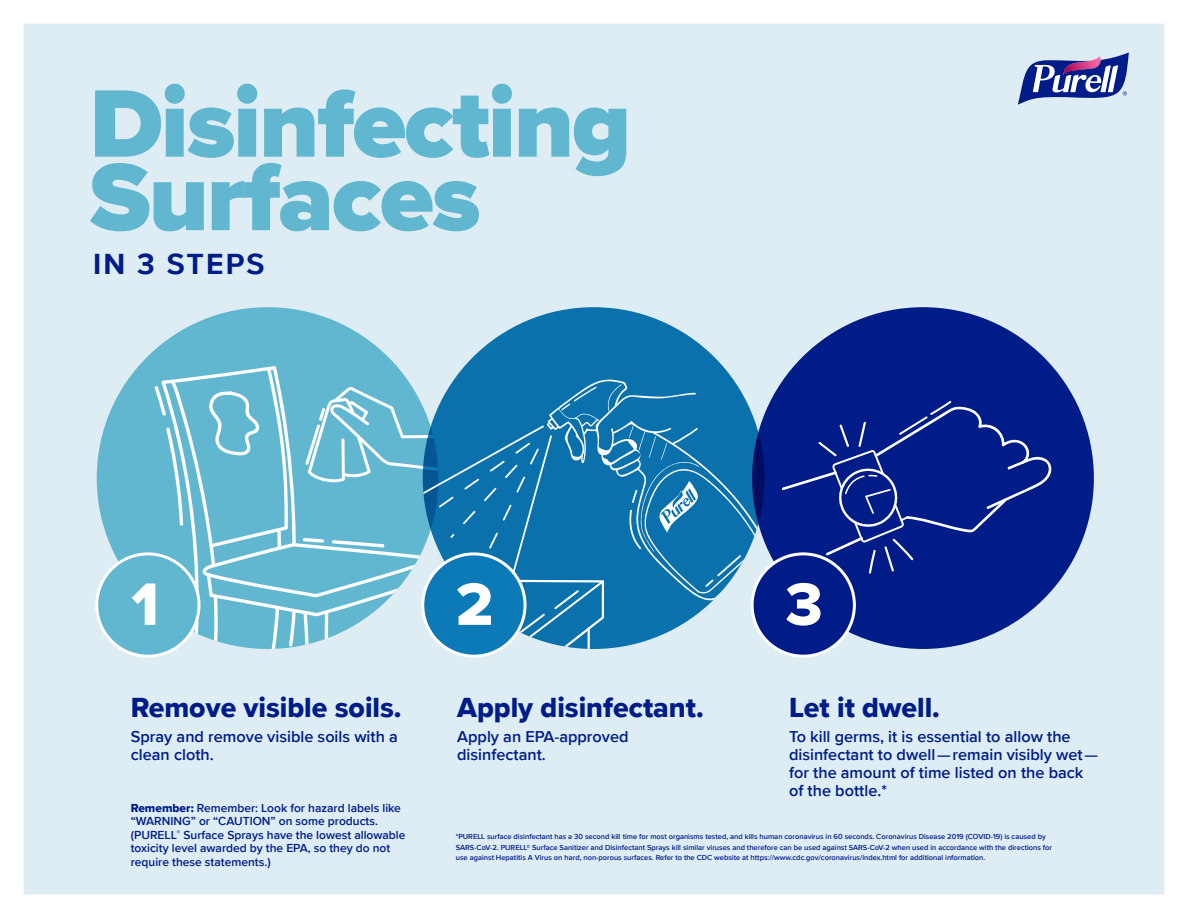
<style>
.page{position:relative;width:1188px;height:918px;background:#fff}
.page>*{position:absolute;margin:0;border:0;box-sizing:border-box;transform-origin:0 0}
.t1{font:900 99.3px/73.5px "Proxima Nova";letter-spacing:-.02em;color:#61b6d0}
.t2{font:62.1px "Proxima Nova Extrabld";color:#fff}
.t3{font:700 30px "Proxima Nova";letter-spacing:.07em;color:#001c88}
.t4{font:28.5px "Proxima Nova Extrabld";color:#001c88}
.t5{font:600 16.35px/18.1px "Proxima Nova";color:#001c88}
.t6{font:600 12px/13.5px "Proxima Nova";color:#001c88}
.t7{font:600 7.5px/10.5px "Proxima Nova";color:#001c88}
.s1{font-family:"Proxima Nova Extrabld";font-weight:400}
</style>
<div class="page">
<div style="left:23px;top:23px;width:1142px;height:872px;background:#ddedf3"></div>
<svg style="left:1018px;top:52px;width:111px;height:53px;background:#7f8ac0"></svg>
<div style="left:97px;top:307px;width:341px;height:342px;background:#61b6d0;border-radius:50%"></div>
<div style="left:752px;top:307px;width:342px;height:342px;background:#001c88;border-radius:50%"></div>
<svg style="left:781px;top:401px;width:271px;height:173px"></svg>
<div style="left:97px;top:554px;width:102px;height:102px;background:#61b6d0;border-radius:50%"></div>
<div style="left:95px;top:552px;width:106px;height:106px;border:3px solid #fff;border-radius:50%"></div>
<div style="left:752px;top:554px;width:102px;height:102px;background:#001c88;border-radius:50%"></div>
<div style="left:751px;top:552px;width:105px;height:106px;border:3px solid #fff;border-radius:50%"></div>
<div style="left:423px;top:307px;width:342px;height:342px;background:#0a71ad;border-radius:50%"></div>
<svg style="left:154px;top:366px;width:611px;height:283px"></svg>
<div style="left:423px;top:554px;width:102px;height:102px;background:#0c7ab6;border-radius:50%"></div>
<div style="left:421px;top:552px;width:106px;height:106px;border:3px solid #fff;border-radius:50%"></div>
<h1 class="t1" style="left:90px;top:86px;width:543px">Disinfecting<br>Surfaces</h1>
<h3 class="t3" style="left:93px;top:242px;width:173px">IN 3 STEPS</h3>
<h2 class="t2" style="left:131px;top:558px;width:29px">1</h2>
<h2 class="t2" style="left:456px;top:558px;width:39px">2</h2>
<h2 class="t2" style="left:785px;top:558px;width:39px">3</h2>
<h3 class="t4" style="left:131px;top:686px;width:272px">Remove visible soils.</h3>
<h3 class="t5" style="left:131px;top:727px;width:269px">Spray and remove visible soils with a clean cloth.</h3>
<h3 class="t6" style="left:131px;top:800px;width:276px"><span class="s1">Remember:</span> Remember: Look for hazard labels like “WARNING” or “CAUTION” on some products. (PURELL<sup>®</sup> Surface Sprays have the lowest allowable toxicity level awarded by the EPA, so they do not require these statements.)</h3>
<h3 class="t4" style="left:457px;top:686px;width:248px">Apply disinfectant.</h3>
<h3 class="t5" style="left:457px;top:727px;width:173px">Apply an EPA-approved disinfectant.</h3>
<h3 class="t4" style="left:789px;top:686px;width:152px">Let it dwell.</h3>
<h3 class="t5" style="left:789px;top:727px;width:310px">To kill germs, it is essential to allow the disinfectant to dwell—remain visibly wet— for the amount of time listed on the back of the bottle.*</h3>
<p class="t7" style="left:456px;top:831px;width:598px">*PURELL surface disinfectant has a 30 second kill time for most organisms tested, and kills human coronavirus in 60 seconds. Coronavirus Disease 2019 (COVID-19) is caused by<br>SARS-CoV-2. PURELL® Surface Sanitizer and Disinfectant Sprays kill similar viruses and therefore can be used against SARS-CoV-2 when used in accordance with the directions for use against Hepatitis A Virus on hard, non-porous surfaces. Refer to the CDC website at https://www.cdc.gov/coronavirus/index.html for additional information.</p>
</div>
